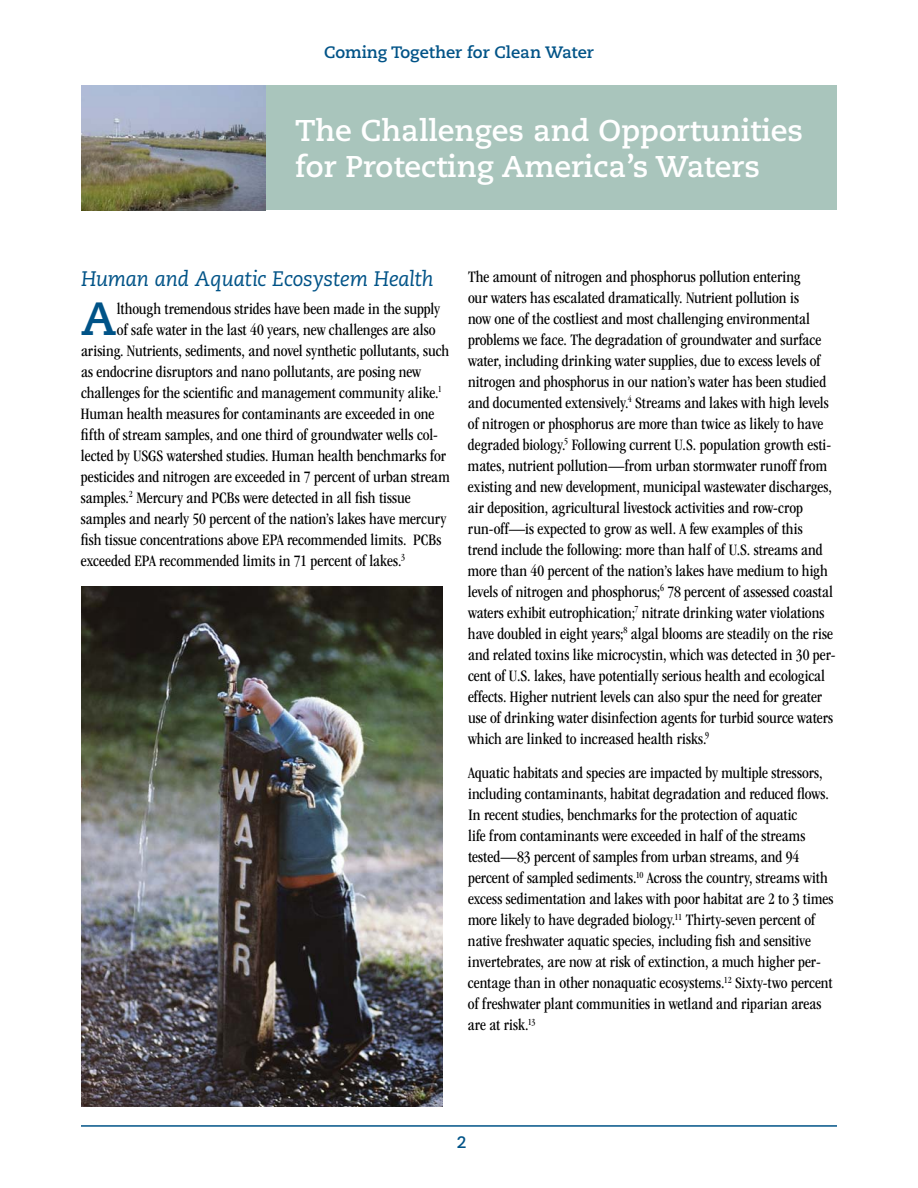
<style>
.page{position:relative;width:918px;height:1188px;background:#fff}
.page>*{position:absolute;margin:0;border:0;box-sizing:border-box;transform-origin:0 0}
.t1{font:700 46.5px "Caecilia LT Std";color:#005387}
.t2{font:700 30px/36px "Caecilia LT Std";color:#fff}
.t3{font:italic 21px "Caecilia LT Std";letter-spacing:-.02em;color:#005387}
.t4{font:condensed 16.5px/21px "ITC Garamond Std";color:#000}
.t5{font:700 16.5px "Caecilia LT Std";color:#005387}
</style>
<div class="page">
<hr style="left:81px;top:1125px;width:756px;height:2px;background:#005387">
<div style="left:95px;top:86px;width:742px;height:124px;background:#a9c5bc"></div>
<img style="left:81px;top:86px;width:184px;height:124px">
<img style="left:81px;top:586px;width:361px;height:521px">
<p class="t5" style="left:324px;top:42px;width:271px">Coming Together for Clean Water</p>
<h2 class="t2" style="left:295px;top:113px;width:509px">The Challenges and Opportunities for Protecting America’s Waters</h2>
<p class="t3" style="left:81px;top:267px;width:354px">Human and Aquatic Ecosystem Health</p>
<h1 class="t1" style="left:81px;top:291px;width:37px">A</h1>
<p class="t4" style="left:117px;top:298px;width:325px">lthough tremendous strides have been made in the supply</p>
<p class="t4" style="left:117px;top:319px;width:320px">of safe water in the last 40 years, new challenges are also</p>
<p class="t4" style="left:81px;top:340px;width:370px">arising. Nutrients, sediments, and novel synthetic pollutants, such</p>
<p class="t4" style="left:81px;top:361px;width:342px">as endocrine disruptors and nano pollutants, are posing new</p>
<p class="t4" style="left:81px;top:382px;width:362px">challenges for the scientific and management community alike.<sup>1</sup></p>
<p class="t4" style="left:81px;top:403px;width:355px">Human health measures for contaminants are exceeded in one</p>
<p class="t4" style="left:81px;top:424px;width:358px">fifth of stream samples, and one third of groundwater wells col-</p>
<p class="t4" style="left:81px;top:445px;width:366px">lected by USGS watershed studies. Human health benchmarks for</p>
<p class="t4" style="left:81px;top:466px;width:370px">pesticides and nitrogen are exceeded in 7 percent of urban stream</p>
<p class="t4" style="left:81px;top:487px;width:331px">samples.<sup>2</sup> Mercury and PCBs were detected in all fish tissue</p>
<p class="t4" style="left:81px;top:508px;width:367px">samples and nearly 50 percent of the nation’s lakes have mercury</p>
<p class="t4" style="left:81px;top:529px;width:362px">fish tissue concentrations above EPA recommended limits. PCBs</p>
<p class="t4" style="left:81px;top:550px;width:326px">exceeded EPA recommended limits in 71 percent of lakes.<sup>3</sup></p>
<p class="t4" style="left:468px;top:266px;width:369px">The amount of nitrogen and phosphorus pollution entering<br>our waters has escalated dramatically. Nutrient pollution is<br>now one of the costliest and most challenging environmental problems we face. The degradation of groundwater and surface water, including drinking water supplies, due to excess levels of nitrogen and phosphorus in our nation’s water has been studied and documented extensively.<sup>4</sup> Streams and lakes with high levels of nitrogen or phosphorus are more than twice as likely to have degraded biology.<sup>5</sup> Following current U.S. population growth esti&shy;mates, nutrient pollution—from urban stormwater runoff from existing and new development, municipal wastewater discharges, air deposition, agricultural livestock activities and row-crop run-off—is expected to grow as well. A few examples of this trend include the following: more than half of U.S. streams and more than 40 percent of the nation’s lakes have medium to high levels of nitrogen and phosphorus;<sup>6</sup> 78 percent of assessed coastal waters exhibit eutrophication;<sup>7</sup> nitrate drinking water violations have doubled in eight years;<sup>8</sup> algal blooms are steadily on the rise and related toxins like microcystin, which was detected in 30 per&shy;cent of U.S. lakes, have potentially serious health and ecological effects. Higher nutrient levels can also spur the need for greater use of drinking water disinfection agents for turbid source waters which are linked to increased health risks.<sup>9</sup></p>
<p class="t4" style="left:468px;top:762px;width:367px">Aquatic habitats and species are impacted by multiple stressors, including contaminants, habitat degradation and reduced flows.<br>In recent studies, benchmarks for the protection of aquatic<br>life from contaminants were exceeded in half of the streams tested—83 percent of samples from urban streams, and 94 percent of sampled sediments.<sup>10</sup> Across the country, streams with excess sedimentation and lakes with poor habitat are 2 to 3 times more likely to have degraded biology.<sup>11</sup> Thirty-seven percent of native freshwater aquatic species, including fish and sensitive invertebrates, are now at risk of extinction, a much higher per&shy;centage than in other nonaquatic ecosystems.<sup>12</sup> Sixty-two percent of freshwater plant communities in wetland and riparian areas are at risk.<sup>13</sup></p>
<p class="t5" style="left:457px;top:1132px;width:11px">2</p>
</div>
